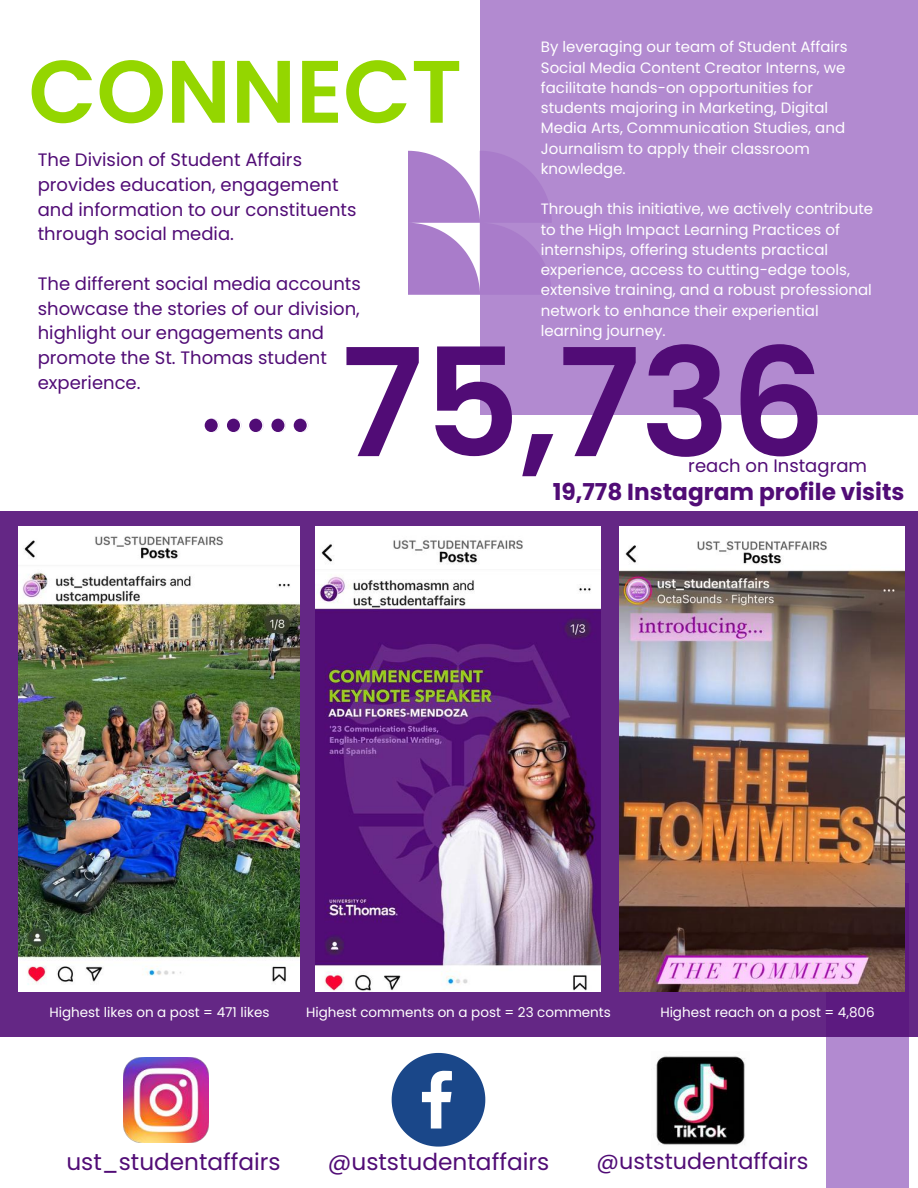
<style>
.page{position:relative;width:918px;height:1188px;background:#fff}
.page>*{position:absolute;margin:0;border:0;box-sizing:border-box;transform-origin:0 0}
.t1{font:600 150px "Poppins";color:#510c76}
.t2{font:600 88.5px "Poppins";color:#94d600}
.t3{font:23.25px "Poppins";color:#510c76}
.t4{font:700 23.25px "Poppins";color:#510c76}
.t5{font:22.2px "Poppins";color:#510c76}
.t6{font:18px/24.8px "Poppins";color:#510c76}
.t7{font:15px/20.2px "Poppins";color:#fff}
.t8{font:13.5px "Poppins";color:#fff}
</style>
<div class="page">
<div style="left:480px;top:0;width:438px;height:415px;background:#b28ad0"></div>
<div style="left:826px;top:884px;width:83px;height:304px;background:#b28ad0"></div>
<div style="left:0;top:511px;width:918px;height:525px;background:#642785"></div>
<svg style="left:408px;top:151px;width:144px;height:144px"></svg>
<svg style="left:205px;top:419px;width:103px;height:13px"></svg>
<img style="left:19px;top:526px;width:281px;height:466px">
<img style="left:316px;top:526px;width:285px;height:466px">
<img style="left:123px;top:1057px;width:86px;height:86px">
<svg style="left:392px;top:1053px;width:93px;height:94px"></svg>
<img style="left:655px;top:1056px;width:90px;height:89px">
<img style="left:619px;top:526px;width:285px;height:466px">
<p class="t7" style="left:541px;top:37px;width:308px">By leveraging our team of Student Affairs Social Media Content Creator Interns, we facilitate hands-on opportunities for students majoring in Marketing, Digital Media Arts, Communication Studies, and Journalism to apply their classroom knowledge.</p>
<p class="t7" style="left:541px;top:199px;width:334px">Through this initiative, we actively contribute to the High Impact Learning Practices of internships, offering students practical experience, access to cutting-edge tools, extensive training, and a robust professional network to enhance their experiential learning journey.</p>
<h2 class="t2" style="left:29px;top:30px;width:435px">CONNECT</h2>
<p class="t6" style="left:38px;top:147px;width:320px">The Division of Student Affairs provides education, engagement and information to our constituents through social media.</p>
<p class="t6" style="left:38px;top:271px;width:325px">The different social media accounts showcase the stories of our division, highlight our engagements and promote the St. Thomas student experience.</p>
<h1 class="t1" style="left:341px;top:299px;width:486px">75,736</h1>
<p class="t6" style="left:688px;top:453px;width:180px">reach on Instagram</p>
<h3 class="t4" style="left:553px;top:476px;width:353px">19,778 Instagram profile visits</h3>
<p class="t8" style="left:49px;top:1003px;width:222px">Highest likes on a post = 471 likes</p>
<p class="t8" style="left:306px;top:1003px;width:306px">Highest comments on a post = 23 comments</p>
<p class="t8" style="left:660px;top:1003px;width:216px">Highest reach on a post = 4,806</p>
<h3 class="t3" style="left:66px;top:1145px;width:216px">ust_studentaffairs</h3>
<h3 class="t3" style="left:328px;top:1145px;width:223px">@uststudentaffairs</h3>
<h3 class="t5" style="left:597px;top:1146px;width:213px">@uststudentaffairs</h3>
</div>
